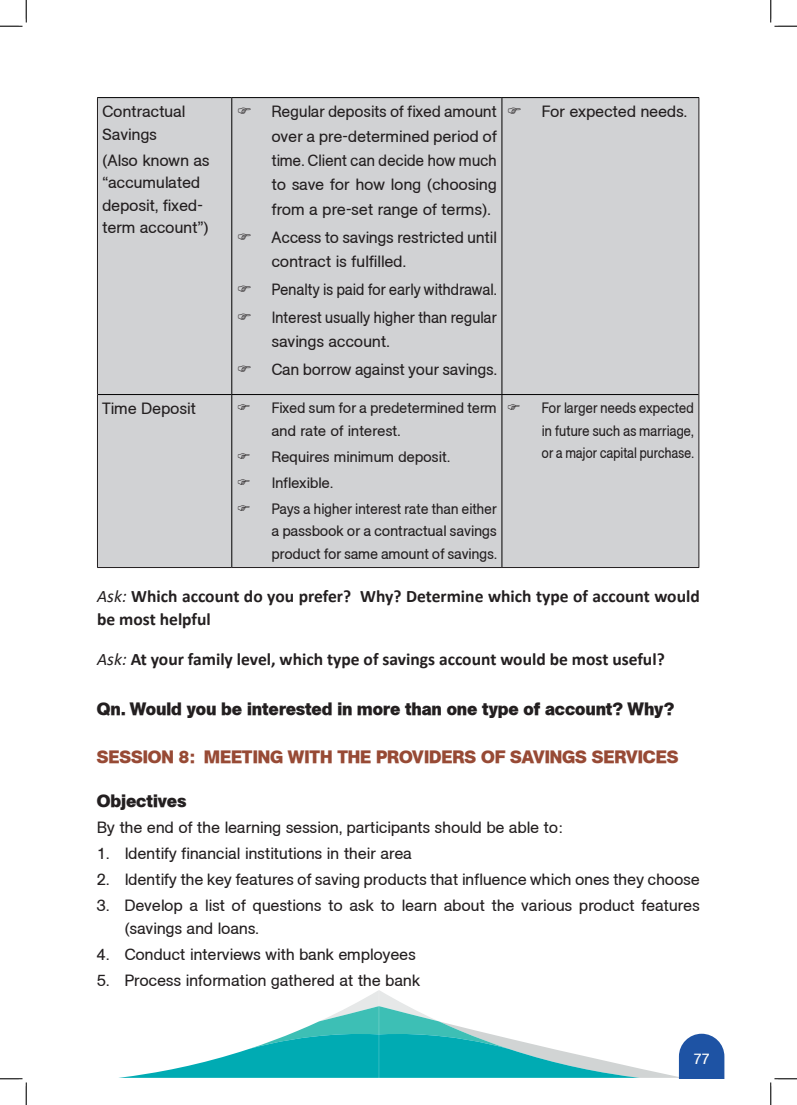
<style>
.page{position:relative;width:797px;height:1105px;background:#fff}
.page>*{position:absolute;margin:0;border:0;box-sizing:border-box;transform-origin:0 0}
.itallics{font:700 17.5px/22.5px "Calibri";color:#231f20}
.bodytext{font:17.5px "Agent DB Bold";color:#231f20}
.bodytext-2{font:17.5px "Agent DB Bold";color:#974a35}
.bodytext-3{font:16.25px/22.5px "Agent DB Normal";color:#231f20}
.bodytext-4{font:16.25px/24.4px "Agent DB Normal";color:#231f20;scale:.93 1}
.bodytext-5{font:16.25px "Agent DB Normal";color:#231f20;scale:.92 1}
.t1{font:15px/22.5px "Agent DB Normal";color:#231f20;text-align:justify;scale:.93 1}
.t2{font:15px/22.5px "Agent DB Normal";color:#231f20}
.t3{font:15px/22.5px "Agent DB Normal";color:#231f20;text-align:justify;scale:.89 1}
.t4{font:15px "Agent DB Normal";color:#fffefc}
.s1{font-weight:400;font-style:italic}
</style>
<div class="page">
<svg style="left:119px;top:990px;width:605px;height:89px"></svg>
<div style="left:98px;top:98px;width:600px;height:469px;background:#d1d2d4"></div>
<hr style="left:97px;top:97px;width:135px;height:1px;background:#000">
<hr style="left:232px;top:97px;width:270px;height:1px;background:#000">
<hr style="left:231px;top:98px;width:1px;height:296px;background:#000">
<hr style="left:502px;top:97px;width:197px;height:1px;background:#000">
<hr style="left:501px;top:98px;width:1px;height:296px;background:#000">
<hr style="left:98px;top:394px;width:134px;height:1px;background:#000">
<hr style="left:232px;top:394px;width:270px;height:1px;background:#000">
<hr style="left:231px;top:395px;width:1px;height:172px;background:#000">
<hr style="left:502px;top:394px;width:196px;height:1px;background:#000">
<hr style="left:501px;top:395px;width:1px;height:172px;background:#000">
<hr style="left:97px;top:98px;width:1px;height:297px;background:#231f20">
<hr style="left:698px;top:98px;width:1px;height:297px;background:#231f20">
<hr style="left:97px;top:395px;width:1px;height:172px;background:#231f20">
<hr style="left:97px;top:567px;width:135px;height:1px;background:#231f20">
<hr style="left:232px;top:567px;width:270px;height:1px;background:#231f20">
<hr style="left:502px;top:567px;width:197px;height:1px;background:#231f20">
<hr style="left:698px;top:395px;width:1px;height:172px;background:#231f20">
<svg style="left:0;top:0;width:27px;height:27px"></svg>
<svg style="left:0;top:1078px;width:27px;height:27px"></svg>
<svg style="left:770px;top:0;width:27px;height:27px"></svg>
<svg style="left:770px;top:1078px;width:27px;height:27px"></svg>
<svg style="left:238px;top:108px;width:13px;height:6px"></svg>
<svg style="left:238px;top:233px;width:13px;height:6px"></svg>
<svg style="left:238px;top:285px;width:13px;height:7px"></svg>
<svg style="left:238px;top:313px;width:13px;height:7px"></svg>
<svg style="left:238px;top:366px;width:13px;height:6px"></svg>
<svg style="left:508px;top:108px;width:13px;height:6px"></svg>
<svg style="left:238px;top:404px;width:12px;height:6px"></svg>
<svg style="left:238px;top:453px;width:12px;height:6px"></svg>
<svg style="left:238px;top:479px;width:12px;height:6px"></svg>
<svg style="left:238px;top:505px;width:12px;height:6px"></svg>
<svg style="left:508px;top:404px;width:12px;height:6px"></svg>
<p class="bodytext-3" style="left:102px;top:101px;width:85px">Contractual<br>Savings</p>
<p class="bodytext-3" style="left:102px;top:149px;width:109px">(Also known as “accumulated deposit, fixed&shy;term account”)</p>
<p class="bodytext-3" style="left:272px;top:100px;width:227px;line-height:24.4px;text-align:justify">Regular deposits of fixed amount over a pre-determined period of time. Client can decide how much to save for how long (choosing from a pre-set range of terms).</p>
<p class="bodytext-3" style="left:272px;top:225px;width:227px;line-height:24.4px">Access to savings restricted until contract is fulfilled.</p>
<p class="bodytext-5" style="left:272px;top:280px;width:246px">Penalty is paid for early withdrawal.</p>
<p class="bodytext-4" style="left:272px;top:305px;width:243px">Interest usually higher than regular savings account.</p>
<p class="bodytext-3" style="left:272px;top:358px;width:227px">Can borrow against your savings.</p>
<p class="bodytext-3" style="left:102px;top:397px;width:95px">Time Deposit</p>
<p class="t2" style="left:272px;top:397px;width:227px">Fixed sum for a predetermined term and rate of interest.</p>
<p class="t2" style="left:272px;top:445px;width:180px">Requires minimum deposit.</p>
<p class="t2" style="left:272px;top:471px;width:63px">Inflexible.</p>
<p class="t1" style="left:272px;top:497px;width:243px">Pays a higher interest rate than either a passbook or a contractual savings product for same amount of savings.</p>
<p class="bodytext-3" style="left:542px;top:101px;width:147px">For expected needs.</p>
<p class="t3" style="left:542px;top:397px;width:172px">For larger needs expected in future such as marriage, or a major capital purchase.</p>
<p class="itallics" style="left:97px;top:585px;width:604px"><span class="s1">Ask:</span> Which account do you prefer? Why? Determine which type of account would be most helpful</p>
<p class="itallics" style="left:97px;top:647px;width:569px"><span class="s1">Ask:</span> At your family level, which type of savings account would be most useful?</p>
<p class="bodytext" style="left:97px;top:698px;width:578px">Qn. Would you be interested in more than one type of account? Why?</p>
<p class="bodytext-2" style="left:97px;top:747px;width:583px">SESSION 8: MEETING WITH THE PROVIDERS OF SAVINGS SERVICES</p>
<p class="bodytext" style="left:97px;top:790px;width:91px">Objectives</p>
<p class="bodytext-3" style="left:97px;top:816px;width:466px">By the end of the learning session, participants should be able to:</p>
<p class="bodytext-3" style="left:97px;top:842px;width:316px">1. Identify financial institutions in their area</p>
<p class="bodytext-3" style="left:97px;top:868px;width:604px">2. Identify the key features of saving products that influence which ones they choose</p>
<p class="bodytext-3" style="left:125px;top:894px;width:576px;text-indent:-28px">3. Develop a list of questions to ask to learn about the various product features (savings and loans.</p>
<p class="bodytext-3" style="left:97px;top:943px;width:320px">4. Conduct interviews with bank employees</p>
<p class="bodytext-3" style="left:97px;top:969px;width:324px">5. Process information gathered at the bank</p>
<p class="t4" style="left:693px;top:1050px;width:18px">77</p>
</div>
